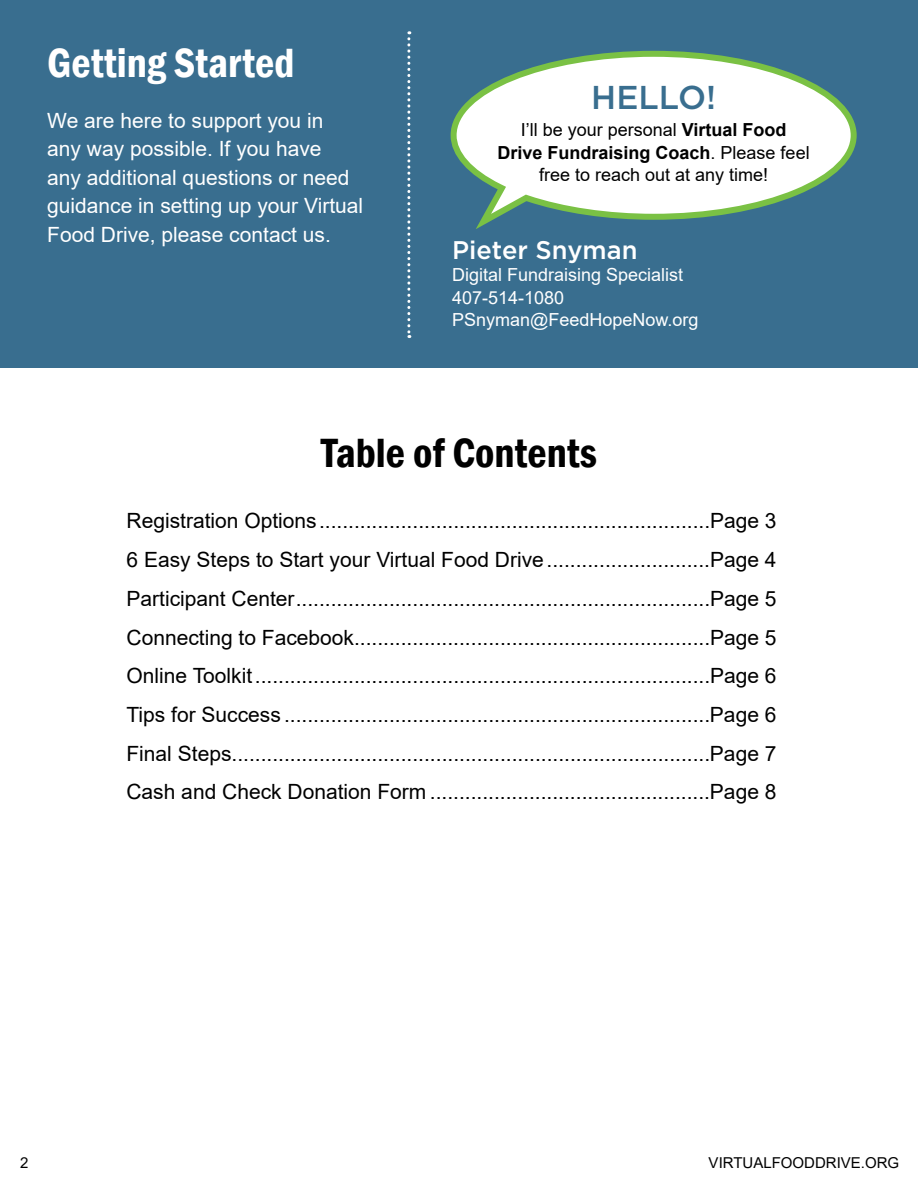
<style>
.page{position:relative;width:918px;height:1188px;background:#fff}
.page>*{position:absolute;margin:0;border:0;box-sizing:border-box;transform-origin:0 0}
.t1{font:600 condensed 42px "Franklin Gothic";color:#000}
.t2{font:600 condensed 42px "Franklin Gothic";color:#fff}
.t3{font:500 33px "Gotham";color:#396e8f}
.t4{font:500 25.5px "Gotham";color:#fff}
.t5{font:21px/38.7px "Arial";color:#000;text-align:justify}
.t6{font:21px/28.5px "Arial";color:#fff}
.t7{font:18px/22.5px "Arial";color:#000;text-align:center}
.t8{font:18px/22.5px "Arial";color:#fff}
.t9{font:15px "Arial";color:#000}
.s1{font-weight:700}
</style>
<div class="page">
<div style="left:0;top:0;width:918px;height:367px;background:#396e8f"></div>
<svg style="left:450px;top:50px;width:407px;height:179px"></svg>
<svg style="left:407px;top:31px;width:3px;height:307px"></svg>
<h1 class="t2" style="left:47px;top:35px;width:249px">Getting Started</h1>
<p class="t6" style="left:47px;top:106px;width:317px">We are here to support you in<br>any way possible. If you have<br>any additional questions or need guidance in setting up your Virtual<br>Food Drive, please contact us.</p>
<h2 class="t3" style="left:591px;top:76px;width:126px">HELLO!</h2>
<p class="t7" style="left:498px;top:119px;width:314px">I’ll be your personal <span class="s1">Virtual Food<br>Drive Fundraising Coach</span>. Please feel free to reach out at any time!</p>
<p class="t4" style="left:452px;top:233px;width:187px">Pieter Snyman</p>
<p class="t8" style="left:452px;top:264px;width:248px">Digital Fundraising Specialist<br>407-514-1080<br>PSnyman@FeedHopeNow.org</p>
<h1 class="t1" style="left:321px;top:425px;width:277px">Table of Contents</h1>
<p class="t5" style="left:126px;top:502px;width:652px">Registration Options...................................................................Page 3<br>6 Easy Steps to Start your Virtual Food Drive............................Page 4<br>Participant Center.......................................................................Page 5<br>Connecting to Facebook.............................................................Page 5<br>Online Toolkit..............................................................................Page 6<br>Tips for Success .........................................................................Page 6<br>Final Steps..................................................................................Page 7<br>Cash and Check Donation Form ................................................Page 8</p>
<p class="t9" style="left:20px;top:1152px;width:10px">2</p>
<p class="t9" style="left:709px;top:1152px;width:192px">VIRTUALFOODDRIVE.ORG</p>
</div>
